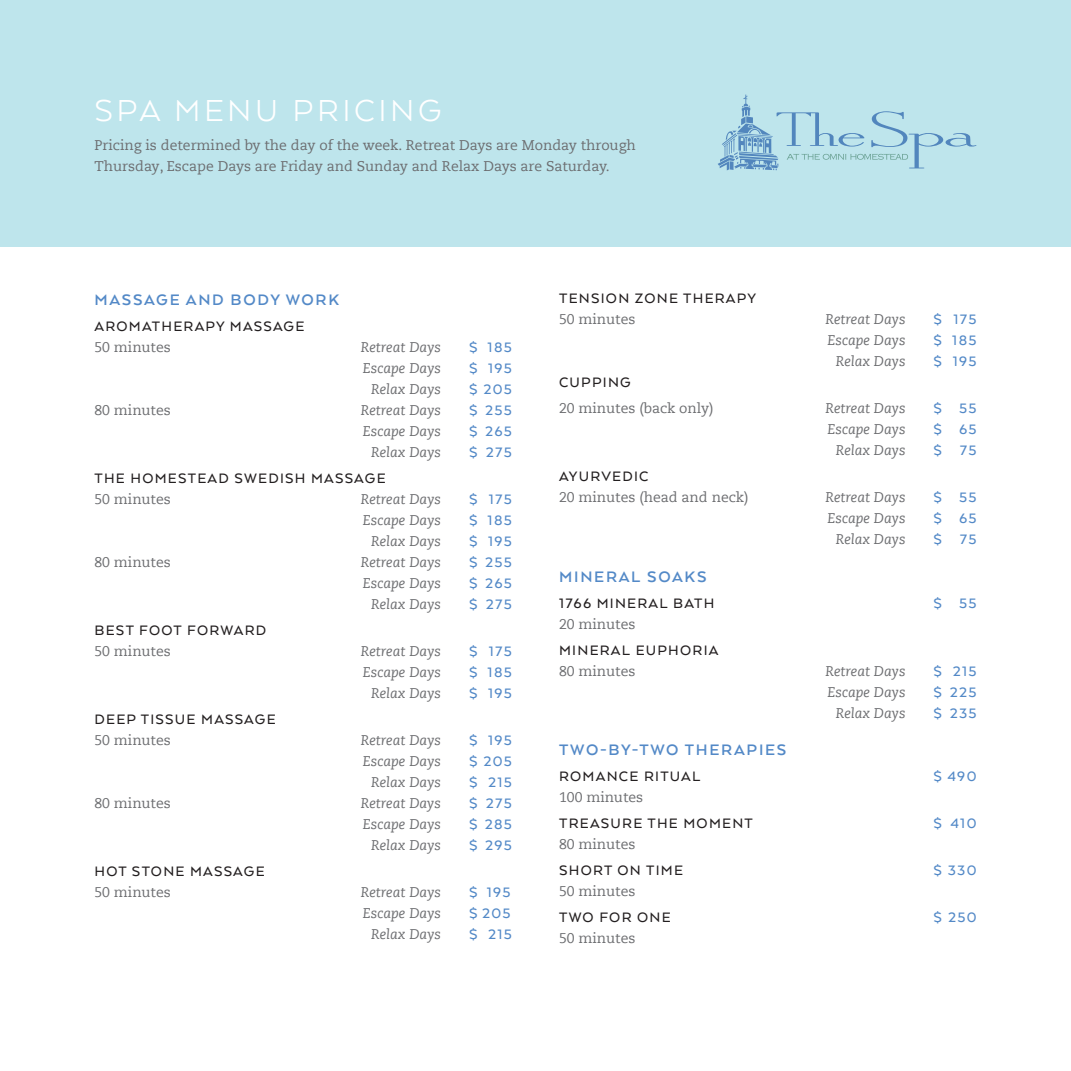
<style>
.page{position:relative;width:1071px;height:1071px;background:#fff}
.page>*{position:absolute;margin:0;border:0;box-sizing:border-box;transform-origin:0 0}
.t1{font:35px "Arquitecta";letter-spacing:.1em;color:#fff}
.t2{font:700 17.5px "Arquitecta";letter-spacing:.1em;color:#5389c7}
.H3_-_with_time{font:500 15.75px "Arquitecta";letter-spacing:.08em;color:#231f20}
.Body_Copy{font:500 15.75px "Arquitecta";letter-spacing:.08em;color:#5389c7}
.H3_-_with_time-2{font:500 15.75px "Arquitecta";letter-spacing:.08em;color:#5389c7}
.Body_Copy-2{font:500 15.75px "Arquitecta";letter-spacing:.08em;color:#231f20}
.Body_Copy-3{font:italic 14px "Caecilia Com 56";color:#6c6d70}
.Body_Copy-4{font:14px/21px "Caecilia Com 55 Roman";color:#6c6d70}
.H3_-_with_time-3{font:14px "Caecilia Com 55 Roman";color:#6c6d70}
</style>
<div class="page">
<div style="left:0;top:0;width:1071px;height:247px;background:#bee5ec"></div>
<svg style="left:718px;top:95px;width:258px;height:75px"></svg>
<h1 class="t1" style="left:94px;top:88px;width:349px">SPA MENU PRICING</h1>
<p class="Body_Copy-4" style="left:94px;top:134px;width:543px">Pricing is determined by the day of the week. Retreat Days are Monday through<br>Thursday, Escape Days are Friday and Sunday and Relax Days are Saturday.</p>
<h2 class="t2" style="left:94px;top:288px;width:246px">MASSAGE AND BODY WORK</h2>
<p class="H3_-_with_time" style="left:94px;top:316px;width:211px">AROMATHERAPY MASSAGE</p>
<p class="Body_Copy-4" style="left:94px;top:336px;width:78px">50 minutes</p>
<p class="Body_Copy-3" style="left:361px;top:338px;width:82px">Retreat Days</p>
<p class="Body_Copy" style="left:469px;top:337px;width:44px">$ 185</p>
<p class="Body_Copy-3" style="left:363px;top:359px;width:80px">Escape Days</p>
<p class="Body_Copy" style="left:469px;top:358px;width:44px">$ 195</p>
<p class="Body_Copy-3" style="left:371px;top:380px;width:71px">Relax Days</p>
<p class="Body_Copy" style="left:469px;top:379px;width:44px">$ 205</p>
<p class="Body_Copy-4" style="left:94px;top:399px;width:78px">80 minutes</p>
<p class="Body_Copy-3" style="left:361px;top:401px;width:82px">Retreat Days</p>
<p class="Body_Copy" style="left:469px;top:400px;width:44px">$ 255</p>
<p class="Body_Copy-3" style="left:363px;top:422px;width:80px">Escape Days</p>
<p class="Body_Copy" style="left:469px;top:421px;width:44px">$ 265</p>
<p class="Body_Copy-3" style="left:371px;top:443px;width:71px">Relax Days</p>
<p class="Body_Copy" style="left:469px;top:442px;width:44px">$ 275</p>
<p class="H3_-_with_time" style="left:94px;top:468px;width:293px">THE HOMESTEAD SWEDISH MASSAGE</p>
<p class="Body_Copy-4" style="left:94px;top:488px;width:78px">50 minutes</p>
<p class="Body_Copy-3" style="left:361px;top:490px;width:82px">Retreat Days</p>
<p class="Body_Copy" style="left:469px;top:489px;width:44px">$ 175</p>
<p class="Body_Copy-3" style="left:363px;top:511px;width:80px">Escape Days</p>
<p class="Body_Copy" style="left:469px;top:510px;width:44px">$ 185</p>
<p class="Body_Copy-3" style="left:371px;top:532px;width:71px">Relax Days</p>
<p class="Body_Copy" style="left:469px;top:531px;width:44px">$ 195</p>
<p class="Body_Copy-4" style="left:94px;top:551px;width:78px">80 minutes</p>
<p class="Body_Copy-3" style="left:361px;top:553px;width:82px">Retreat Days</p>
<p class="Body_Copy" style="left:469px;top:552px;width:44px">$ 255</p>
<p class="Body_Copy-3" style="left:363px;top:574px;width:80px">Escape Days</p>
<p class="Body_Copy" style="left:469px;top:573px;width:44px">$ 265</p>
<p class="Body_Copy-3" style="left:371px;top:595px;width:71px">Relax Days</p>
<p class="Body_Copy" style="left:469px;top:594px;width:44px">$ 275</p>
<p class="H3_-_with_time" style="left:94px;top:620px;width:173px">BEST FOOT FORWARD</p>
<p class="Body_Copy-4" style="left:94px;top:640px;width:78px">50 minutes</p>
<p class="Body_Copy-3" style="left:361px;top:642px;width:82px">Retreat Days</p>
<p class="Body_Copy" style="left:469px;top:641px;width:44px">$ 175</p>
<p class="Body_Copy-3" style="left:363px;top:663px;width:80px">Escape Days</p>
<p class="Body_Copy" style="left:469px;top:662px;width:44px">$ 185</p>
<p class="Body_Copy-3" style="left:371px;top:684px;width:71px">Relax Days</p>
<p class="Body_Copy" style="left:469px;top:683px;width:44px">$ 195</p>
<p class="H3_-_with_time" style="left:94px;top:709px;width:183px">DEEP TISSUE MASSAGE</p>
<p class="Body_Copy-4" style="left:94px;top:729px;width:78px">50 minutes</p>
<p class="Body_Copy-3" style="left:361px;top:731px;width:82px">Retreat Days</p>
<p class="Body_Copy" style="left:469px;top:730px;width:44px">$ 195</p>
<p class="Body_Copy-3" style="left:363px;top:752px;width:80px">Escape Days</p>
<p class="Body_Copy" style="left:469px;top:751px;width:44px">$ 205</p>
<p class="Body_Copy-3" style="left:371px;top:773px;width:71px">Relax Days</p>
<p class="Body_Copy" style="left:469px;top:772px;width:44px">$ 215</p>
<p class="Body_Copy-4" style="left:94px;top:792px;width:78px">80 minutes</p>
<p class="Body_Copy-3" style="left:361px;top:794px;width:82px">Retreat Days</p>
<p class="Body_Copy" style="left:469px;top:793px;width:44px">$ 275</p>
<p class="Body_Copy-3" style="left:363px;top:815px;width:80px">Escape Days</p>
<p class="Body_Copy" style="left:469px;top:814px;width:44px">$ 285</p>
<p class="Body_Copy-3" style="left:371px;top:836px;width:71px">Relax Days</p>
<p class="Body_Copy" style="left:469px;top:835px;width:44px">$ 295</p>
<p class="H3_-_with_time" style="left:94px;top:861px;width:172px">HOT STONE MASSAGE</p>
<p class="Body_Copy-4" style="left:94px;top:881px;width:78px">50 minutes</p>
<p class="Body_Copy-3" style="left:361px;top:883px;width:82px">Retreat Days</p>
<p class="Body_Copy" style="left:469px;top:882px;width:43px">$ 195</p>
<p class="Body_Copy-3" style="left:363px;top:904px;width:80px">Escape Days</p>
<p class="Body_Copy" style="left:469px;top:903px;width:43px">$ 205</p>
<p class="Body_Copy-3" style="left:371px;top:925px;width:71px">Relax Days</p>
<p class="Body_Copy" style="left:469px;top:924px;width:44px">$ 215</p>
<p class="H3_-_with_time" style="left:559px;top:289px;width:198px">TENSION ZONE THERAPY</p>
<p class="Body_Copy-4" style="left:559px;top:309px;width:78px">50 minutes</p>
<p class="Body_Copy-3" style="left:825px;top:310px;width:82px">Retreat Days</p>
<p class="Body_Copy" style="left:934px;top:310px;width:44px">$ 175</p>
<p class="Body_Copy-3" style="left:828px;top:331px;width:80px">Escape Days</p>
<p class="Body_Copy" style="left:934px;top:331px;width:44px">$ 185</p>
<p class="Body_Copy-3" style="left:836px;top:352px;width:71px">Relax Days</p>
<p class="Body_Copy" style="left:934px;top:352px;width:44px">$ 195</p>
<p class="Body_Copy-2" style="left:559px;top:373px;width:73px">CUPPING</p>
<p class="Body_Copy-4" style="left:559px;top:398px;width:156px">20 minutes (back only)</p>
<p class="Body_Copy-3" style="left:825px;top:399px;width:82px">Retreat Days</p>
<p class="Body_Copy" style="left:934px;top:399px;width:44px">$ 55</p>
<p class="Body_Copy-3" style="left:828px;top:420px;width:80px">Escape Days</p>
<p class="Body_Copy" style="left:934px;top:420px;width:44px">$ 65</p>
<p class="Body_Copy-3" style="left:836px;top:441px;width:71px">Relax Days</p>
<p class="Body_Copy" style="left:934px;top:441px;width:44px">$ 75</p>
<p class="H3_-_with_time" style="left:559px;top:467px;width:91px">AYURVEDIC</p>
<p class="Body_Copy-4" style="left:559px;top:487px;width:191px">20 minutes (head and neck)</p>
<p class="Body_Copy-3" style="left:825px;top:488px;width:82px">Retreat Days</p>
<p class="Body_Copy" style="left:934px;top:488px;width:44px">$ 55</p>
<p class="Body_Copy-3" style="left:828px;top:509px;width:80px">Escape Days</p>
<p class="Body_Copy" style="left:934px;top:509px;width:44px">$ 65</p>
<p class="Body_Copy-3" style="left:836px;top:530px;width:71px">Relax Days</p>
<p class="Body_Copy" style="left:934px;top:530px;width:44px">$ 75</p>
<h2 class="t2" style="left:559px;top:565px;width:149px">MINERAL SOAKS</h2>
<p class="H3_-_with_time" style="left:559px;top:593px;width:157px">1766 MINERAL BATH</p>
<p class="H3_-_with_time-2" style="left:934px;top:593px;width:44px">$ 55</p>
<p class="Body_Copy-4" style="left:559px;top:613px;width:78px">20 minutes</p>
<p class="H3_-_with_time" style="left:559px;top:640px;width:161px">MINERAL EUPHORIA</p>
<p class="Body_Copy-4" style="left:559px;top:660px;width:78px">80 minutes</p>
<p class="Body_Copy-3" style="left:825px;top:662px;width:82px">Retreat Days</p>
<p class="Body_Copy" style="left:934px;top:661px;width:44px">$ 215</p>
<p class="Body_Copy-3" style="left:828px;top:683px;width:80px">Escape Days</p>
<p class="Body_Copy" style="left:934px;top:682px;width:44px">$ 225</p>
<p class="Body_Copy-3" style="left:836px;top:704px;width:71px">Relax Days</p>
<p class="Body_Copy" style="left:934px;top:703px;width:44px">$ 235</p>
<h2 class="t2" style="left:559px;top:739px;width:229px">TWO-BY-TWO THERAPIES</h2>
<p class="H3_-_with_time" style="left:559px;top:767px;width:143px">ROMANCE RITUAL</p>
<p class="H3_-_with_time-2" style="left:934px;top:767px;width:44px">$ 490</p>
<p class="Body_Copy-4" style="left:559px;top:787px;width:86px">100 minutes</p>
<p class="H3_-_with_time" style="left:559px;top:814px;width:195px">TREASURE THE MOMENT</p>
<p class="H3_-_with_time-2" style="left:934px;top:814px;width:44px">$ 410</p>
<p class="Body_Copy-4" style="left:559px;top:834px;width:78px">80 minutes</p>
<p class="H3_-_with_time" style="left:559px;top:861px;width:125px">SHORT ON TIME</p>
<p class="H3_-_with_time-2" style="left:934px;top:861px;width:44px">$ 330</p>
<p class="Body_Copy-4" style="left:559px;top:881px;width:78px">50 minutes</p>
<p class="H3_-_with_time" style="left:559px;top:908px;width:113px">TWO FOR ONE</p>
<p class="H3_-_with_time-2" style="left:934px;top:908px;width:44px">$ 250</p>
<p class="H3_-_with_time-3" style="left:559px;top:929px;width:78px">50 minutes</p>
</div>
